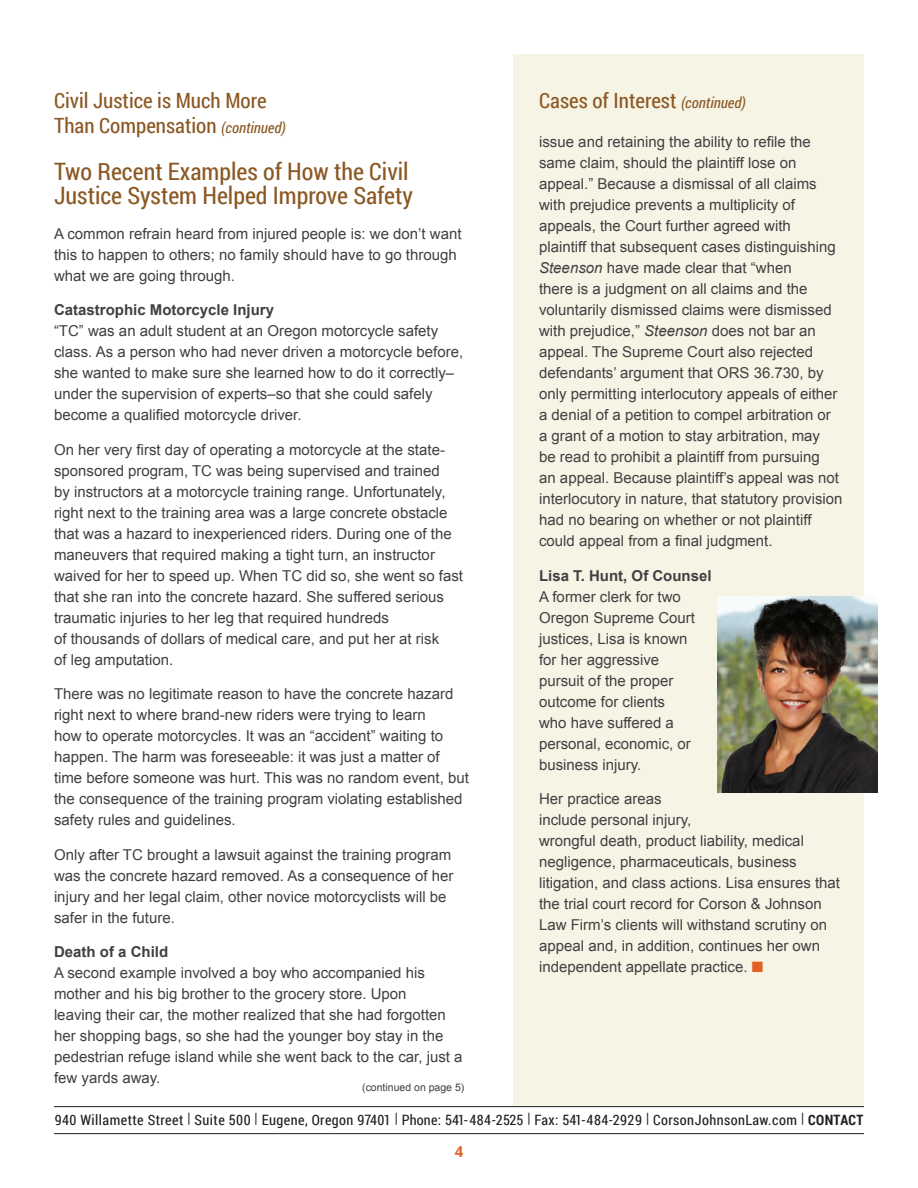
<style>
.page{position:relative;width:918px;height:1188px;background:#fff}
.page>*{position:absolute;margin:0;border:0;box-sizing:border-box;transform-origin:0 0}
.t1{font:24px/24px "Roboto Condensed";color:#8b5823}
.t2{font:21px/25.5px "Roboto Condensed";color:#8b5823}
.t3{font:15px/21px "Arial";color:#413f41}
.t4{font:700 15px "Arial";color:#413f41}
.t5{font:700 15px "Open Sans";color:#e16025}
.t6{font:14.25px "Roboto Condensed";letter-spacing:.03em;color:#231f20}
.t7{font:10.5px "Arial";color:#413f41}
.s1{font-style:italic;font-size:15px}
.s2{font-style:italic}
.s3{color:#e16025}
.s4{font-weight:700}
</style>
<div class="page">
<div style="left:513px;top:54px;width:351px;height:1053px;background:#f6f4e5"></div>
<hr style="left:54px;top:1133px;width:810px;height:1px;background:#231f20">
<hr style="left:54px;top:1106px;width:810px;height:1px;background:#231f20">
<img style="left:717px;top:596px;width:161px;height:197px">
<h2 class="t2" style="left:54px;top:87px;width:233px">Civil Justice is Much More<br>Than Compensation <span class="s1">(continued)</span></h2>
<h1 class="t1" style="left:54px;top:159px;width:361px">Two Recent Examples of How the Civil<br>Justice System Helped Improve Safety</h1>
<p class="t3" style="left:54px;top:223px;width:409px">A common refrain heard from injured people is: we don’t want this to happen to others; no family should have to go through what we are going through.</p>
<p class="t4" style="left:54px;top:300px;width:222px">Catastrophic Motorcycle Injury</p>
<p class="t3" style="left:54px;top:320px;width:411px">“TC” was an adult student at an Oregon motorcycle safety class. As a person who had never driven a motorcycle before, she wanted to make sure she learned how to do it correctly– under the supervision of experts–so that she could safely become a qualified motorcycle driver.</p>
<p class="t3" style="left:54px;top:439px;width:411px">On her very first day of operating a motorcycle at the state&shy;sponsored program, TC was being supervised and trained<br>by instructors at a motorcycle training range. Unfortunately, right next to the training area was a large concrete obstacle that was a hazard to inexperienced riders. During one of the maneuvers that required making a tight turn, an instructor waived for her to speed up. When TC did so, she went so fast that she ran into the concrete hazard. She suffered serious traumatic injuries to her leg that required hundreds<br>of thousands of dollars of medical care, and put her at risk<br>of leg amputation.</p>
<p class="t3" style="left:54px;top:683px;width:416px">There was no legitimate reason to have the concrete hazard right next to where brand-new riders were trying to learn<br>how to operate motorcycles. It was an “accident” waiting to happen. The harm was foreseeable: it was just a matter of time before someone was hurt. This was no random event, but the consequence of the training program violating established safety rules and guidelines.</p>
<p class="t3" style="left:54px;top:844px;width:401px">Only after TC brought a lawsuit against the training program was the concrete hazard removed. As a consequence of her injury and her legal claim, other novice motorcyclists will be safer in the future.</p>
<p class="t4" style="left:54px;top:942px;width:116px">Death of a Child</p>
<p class="t3" style="left:54px;top:962px;width:410px">A second example involved a boy who accompanied his mother and his big brother to the grocery store. Upon<br>leaving their car, the mother realized that she had forgotten her shopping bags, so she had the younger boy stay in the pedestrian refuge island while she went back to the car, just a few yards away.</p>
<p class="t7" style="left:362px;top:1081px;width:104px">(continued on page 5)</p>
<h2 class="t2" style="left:539px;top:87px;width:208px">Cases of Interest <span class="s1">(continued)</span></h2>
<p class="t3" style="left:539px;top:131px;width:305px">issue and retaining the ability to refile the same claim, should the plaintiff lose on appeal.” Because a dismissal of all claims with prejudice prevents a multiplicity of appeals, the Court further agreed with<br>plaintiff that subsequent cases distinguishing <span class="s2">Steenson</span> have made clear that “when<br>there is a judgment on all claims and the voluntarily dismissed claims were dismissed with prejudice,” <span class="s2">Steenson</span> does not bar an appeal. The Supreme Court also rejected defendants’ argument that ORS 36.730, by only permitting interlocutory appeals of either a denial of a petition to compel arbitration or a grant of a motion to stay arbitration, may<br>be read to prohibit a plaintiff from pursuing<br>an appeal. Because plaintiff’s appeal was not interlocutory in nature, that statutory provision had no bearing on whether or not plaintiff could appeal from a final judgment.</p>
<p class="t4" style="left:539px;top:565px;width:174px">Lisa T. Hunt, Of Counsel</p>
<p class="t3" style="left:539px;top:586px;width:157px">A former clerk for two<br>Oregon Supreme Court justices, Lisa is known for her aggressive pursuit of the proper outcome for clients who have suffered a personal, economic, or business injury.</p>
<p class="t3" style="left:539px;top:788px;width:302px">Her practice areas<br>include personal injury,<br>wrongful death, product liability, medical negligence, pharmaceuticals, business litigation, and class actions. Lisa ensures that the trial court record for Corson &amp; Johnson Law Firm’s clients will withstand scrutiny on appeal and, in addition, continues her own independent appellate practice. <span class="s3">■</span></p>
<p class="t6" style="left:55px;top:1110px;width:810px">940 Willamette Street | Suite 500 | Eugene, Oregon 97401 | Phone: 541-484-2525 | Fax: 541-484-2929 | CorsonJohnsonLaw.com | <span class="s4">CONTACT</span></p>
<p class="t5" style="left:455px;top:1141px;width:10px">4</p>
</div>
